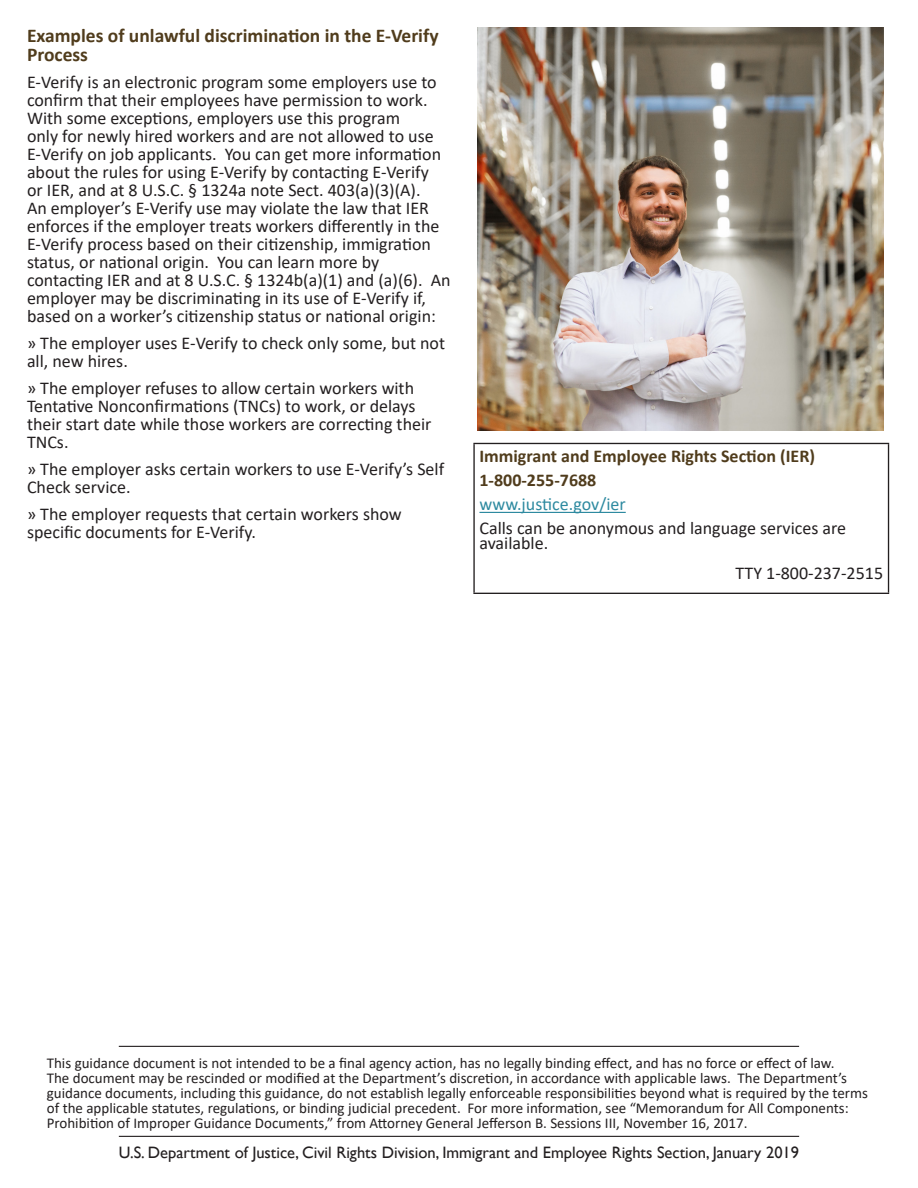
<style>
.page{position:relative;width:918px;height:1188px;background:#fff}
.page>*{position:absolute;margin:0;border:0;box-sizing:border-box;transform-origin:0 0}
.t1{font:700 19.5px/19.5px "Calibri";color:#503c1c}
.t2{font:18px/18px "Calibri";color:#231f20}
.t3{font:700 18px "Calibri";color:#503c1c}
.t4{font:18px "Calibri";color:#2e8aa0}
.t5{font:16.5px "Gill Sans";color:#231f20}
.t6{font:15px/15px "Calibri";color:#231f20}
</style>
<div class="page">
<img style="left:477px;top:27px;width:407px;height:403px">
<hr style="left:119px;top:1136px;width:680px;height:1px;background:#231f20">
<hr style="left:119px;top:1046px;width:680px;height:1px;background:#231f20">
<hr style="left:473px;top:443px;width:416px;height:1px;background:#231f20">
<hr style="left:473px;top:444px;width:2px;height:149px;background:#231f20">
<hr style="left:888px;top:444px;width:1px;height:149px;background:#231f20">
<hr style="left:473px;top:593px;width:416px;height:1px;background:#231f20">
<hr style="left:479px;top:512px;width:147px;height:1px;background:#2e8aa0">
<p class="t1" style="left:27px;top:25px;width:413px">Examples of unlawful discrimination in the E-Verify<br>Process</p>
<p class="t2" style="left:27px;top:73px;width:425px">E-Verify is an electronic program some employers use to confirm that their employees have permission to work.<br>With some exceptions, employers use this program<br>only for newly hired workers and are not allowed to use E-Verify on job applicants. You can get more information about the rules for using E-Verify by contacting E-Verify<br>or IER, and at 8 U.S.C. § 1324a note Sect. 403(a)(3)(A).<br>An employer’s E-Verify use may violate the law that IER enforces if the employer treats workers differently in the E-Verify process based on their citizenship, immigration status, or national origin. You can learn more by contacting IER and at 8 U.S.C. § 1324b(a)(1) and (a)(6). An employer may be discriminating in its use of E-Verify if, based on a worker’s citizenship status or national origin:</p>
<p class="t2" style="left:27px;top:334px;width:420px">» The employer uses E-Verify to check only some, but not all, new hires.</p>
<p class="t2" style="left:27px;top:379px;width:406px">» The employer refuses to allow certain workers with Tentative Nonconfirmations (TNCs) to work, or delays their start date while those workers are correcting their TNCs.</p>
<p class="t2" style="left:27px;top:460px;width:419px">» The employer asks certain workers to use E-Verify’s Self<br>Check service.</p>
<p class="t2" style="left:27px;top:505px;width:376px">» The employer requests that certain workers show specific documents for E-Verify.</p>
<p class="t3" style="left:479px;top:444px;width:337px">Immigrant and Employee Rights Section (IER)</p>
<p class="t3" style="left:479px;top:468px;width:118px">1-800-255-7688</p>
<p class="t4" style="left:479px;top:492px;width:148px">www.justice.gov/ier</p>
<p class="t2" style="left:479px;top:520px;width:368px;line-height:15px">Calls can be anonymous and language services are available.</p>
<p class="t2" style="left:736px;top:563px;width:149px">TTY 1-800-237-2515</p>
<p class="t6" style="left:47px;top:1055px;width:823px">This guidance document is not intended to be a final agency action, has no legally binding effect, and has no force or effect of law.<br>The document may be rescinded or modified at the Department’s discretion, in accordance with applicable laws. The Department’s guidance documents, including this guidance, do not establish legally enforceable responsibilities beyond what is required by the terms of the applicable statutes, regulations, or binding judicial precedent. For more information, see “Memorandum for All Components:<br>Prohibition of Improper Guidance Documents,” from Attorney General Jefferson B. Sessions III, November 16, 2017.</p>
<p class="t5" style="left:119px;top:1143px;width:682px">U.S. Department of Justice, Civil Rights Division, Immigrant and Employee Rights Section, January 2019</p>
</div>
